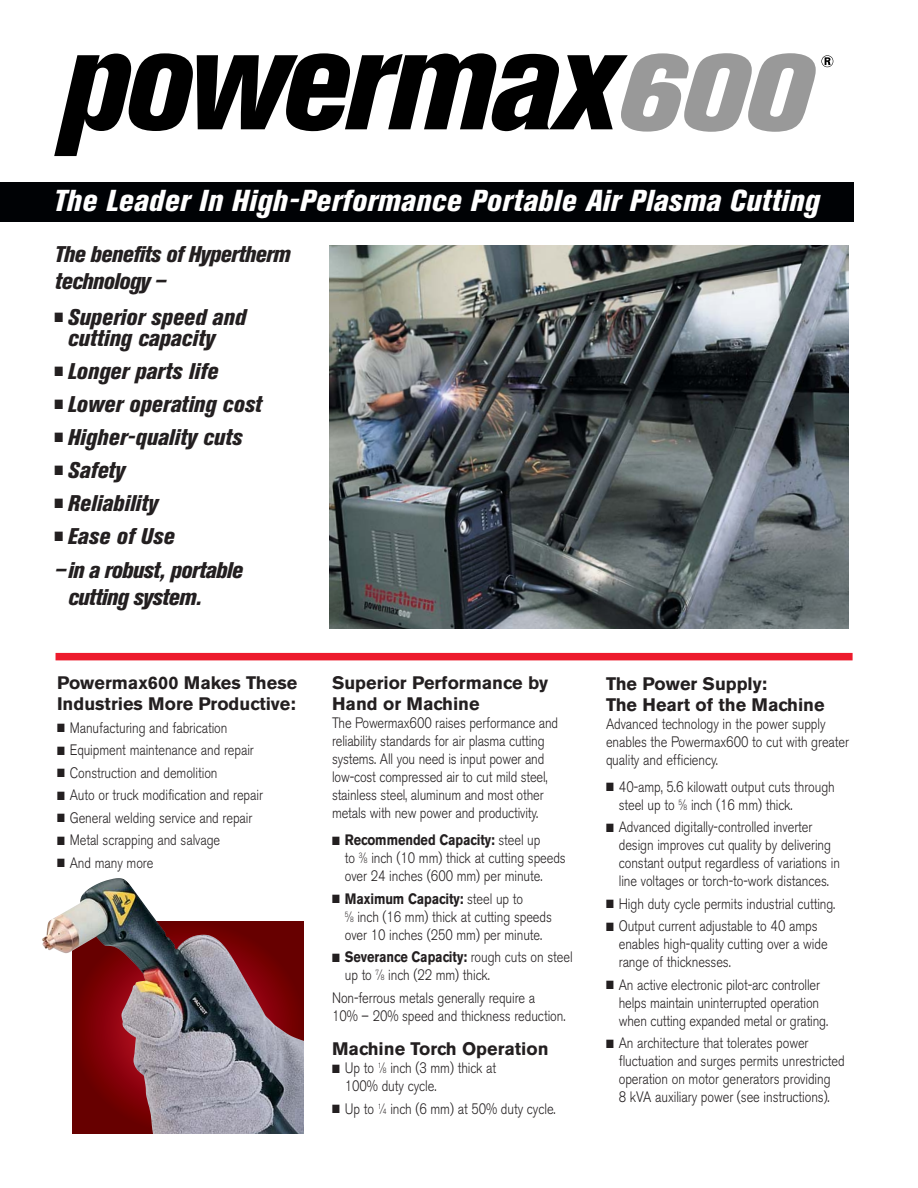
<style>
.page{position:relative;width:918px;height:1188px;background:#fff}
.page>*{position:absolute;margin:0;border:0;box-sizing:border-box;transform-origin:0 0}
.t1{font:italic 800 condensed 30px "Akzidenz Grotesk BE";letter-spacing:.015em;color:#fff}
.t2{font:italic 800 condensed 22.5px/21px "Akzidenz Grotesk BE";color:#231f20}
.t3{font:italic 800 condensed 22.5px/27px "Akzidenz Grotesk BE";letter-spacing:-.025em;color:#231f20}
.t4{font:700 18px/21px "Akzidenz Grotesk BE";color:#231f20}
.t5{font:300 15px/18px "Akzidenz Grotesk BE";letter-spacing:-.005em;color:#231f20;scale:.85 1}
.s1{font-weight:700}
.s2{font-size:7.5px}
</style>
<div class="page">
<img style="left:329px;top:245px;width:520px;height:383px">
<div style="left:56px;top:653px;width:797px;height:7px;background:#ed1b2d"></div>
<div style="left:0;top:182px;width:853px;height:39px;background:#000205"></div>
<svg style="left:54px;top:53px;width:779px;height:103px"></svg>
<img style="left:42px;top:878px;width:261px;height:255px">
<h1 class="t1" style="left:53px;top:189px;width:767px">The Leader In High-Performance Portable Air Plasma Cutting</h1>
<h2 class="t3" style="left:55px;top:243px;width:237px">The benefits of Hypertherm technology –</h2>
<h2 class="t2" style="left:67px;top:309px;width:180px;text-indent:-13px">■ Superior speed and cutting capacity</h2>
<h2 class="t2" style="left:55px;top:363px;width:165px">■ Longer parts life</h2>
<h2 class="t2" style="left:55px;top:396px;width:209px">■ Lower operating cost</h2>
<h2 class="t2" style="left:55px;top:429px;width:189px">■ Higher-quality cuts</h2>
<h2 class="t2" style="left:55px;top:462px;width:72px">■ Safety</h2>
<h2 class="t2" style="left:55px;top:495px;width:105px">■ Reliability</h2>
<h2 class="t3" style="left:55px;top:521px;width:190px;line-height:34.2px">■ Ease of Use<br>–in a robust, portable</h2>
<h2 class="t3" style="left:68px;top:586px;width:136px">cutting system.</h2>
<p class="t4" style="left:57px;top:674px;width:242px">Powermax600 Makes These<br>Industries More Productive:</p>
<p class="t5" style="left:57px;top:721px;width:202px">■ Manufacturing and fabrication</p>
<p class="t5" style="left:57px;top:743px;width:233px">■ Equipment maintenance and repair</p>
<p class="t5" style="left:57px;top:766px;width:190px">■ Construction and demolition</p>
<p class="t5" style="left:57px;top:788px;width:244px">■ Auto or truck modification and repair</p>
<p class="t5" style="left:57px;top:811px;width:232px">■ General welding service and repair</p>
<p class="t5" style="left:57px;top:833px;width:194px">■ Metal scrapping and salvage</p>
<p class="t5" style="left:57px;top:856px;width:115px">■ And many more</p>
<p class="t4" style="left:332px;top:674px;width:218px">Superior Performance by<br>Hand or Machine</p>
<p class="t5" style="left:332px;top:716px;width:268px">The Powermax600 raises performance and reliability standards for air plasma cutting systems. All you need is input power and low-cost compressed air to cut mild steel, stainless steel, aluminum and most other metals with new power and productivity.</p>
<p class="t5" style="left:345px;top:833px;width:262px;text-indent:-13px">■ <span class="s1">Recommended Capacity:</span> steel up<br>to <sup>3</sup>⁄<span class="s2">8</span> inch (10 mm) thick at cutting speeds over 24 inches (600 mm) per minute.</p>
<p class="t5" style="left:345px;top:892px;width:245px;text-indent:-13px">■ <span class="s1">Maximum Capacity:</span> steel up to<br><sup>5</sup>⁄<span class="s2">8</span> inch (16 mm) thick at cutting speeds over 10 inches (250 mm) per minute.</p>
<p class="t5" style="left:345px;top:950px;width:270px;text-indent:-13px">■ <span class="s1">Severance Capacity:</span> rough cuts on steel up to <sup>7</sup>⁄<span class="s2">8</span> inch (22 mm) thick.</p>
<p class="t5" style="left:332px;top:991px;width:276px">Non-ferrous metals generally require a<br>10% – 20% speed and thickness reduction.</p>
<p class="t4" style="left:332px;top:1040px;width:218px">Machine Torch Operation</p>
<p class="t5" style="left:345px;top:1061px;width:180px;text-indent:-13px">■ Up to <sup>1</sup>⁄<span class="s2">8</span> inch (3 mm) thick at<br>100% duty cycle.</p>
<p class="t5" style="left:332px;top:1102px;width:265px">■ Up to <sup>1</sup>⁄<span class="s2">4</span> inch (6 mm) at 50% duty cycle.</p>
<p class="t4" style="left:606px;top:675px;width:220px">The Power Supply:<br>The Heart of the Machine</p>
<p class="t5" style="left:606px;top:717px;width:288px">Advanced technology in the power supply enables the Powermax600 to cut with greater quality and efficiency.</p>
<p class="t5" style="left:619px;top:780px;width:256px;text-indent:-13px">■ 40-amp, 5.6 kilowatt output cuts through steel up to <sup>5</sup>⁄<span class="s2">8</span> inch (16 mm) thick.</p>
<p class="t5" style="left:619px;top:820px;width:262px;text-indent:-13px">■ Advanced digitally-controlled inverter design improves cut quality by delivering constant output regardless of variations in line voltages or torch-to-work distances.</p>
<p class="t5" style="left:606px;top:897px;width:271px">■ High duty cycle permits industrial cutting.</p>
<p class="t5" style="left:619px;top:919px;width:247px;text-indent:-13px">■ Output current adjustable to 40 amps enables high-quality cutting over a wide range of thicknesses.</p>
<p class="t5" style="left:619px;top:978px;width:248px;text-indent:-13px">■ An active electronic pilot-arc controller helps maintain uninterrupted operation when cutting expanded metal or grating.</p>
<p class="t5" style="left:619px;top:1036px;width:267px;text-indent:-13px">■ An architecture that tolerates power fluctuation and surges permits unrestricted operation on motor generators providing<br>8 kVA auxiliary power (see instructions).</p>
</div>
